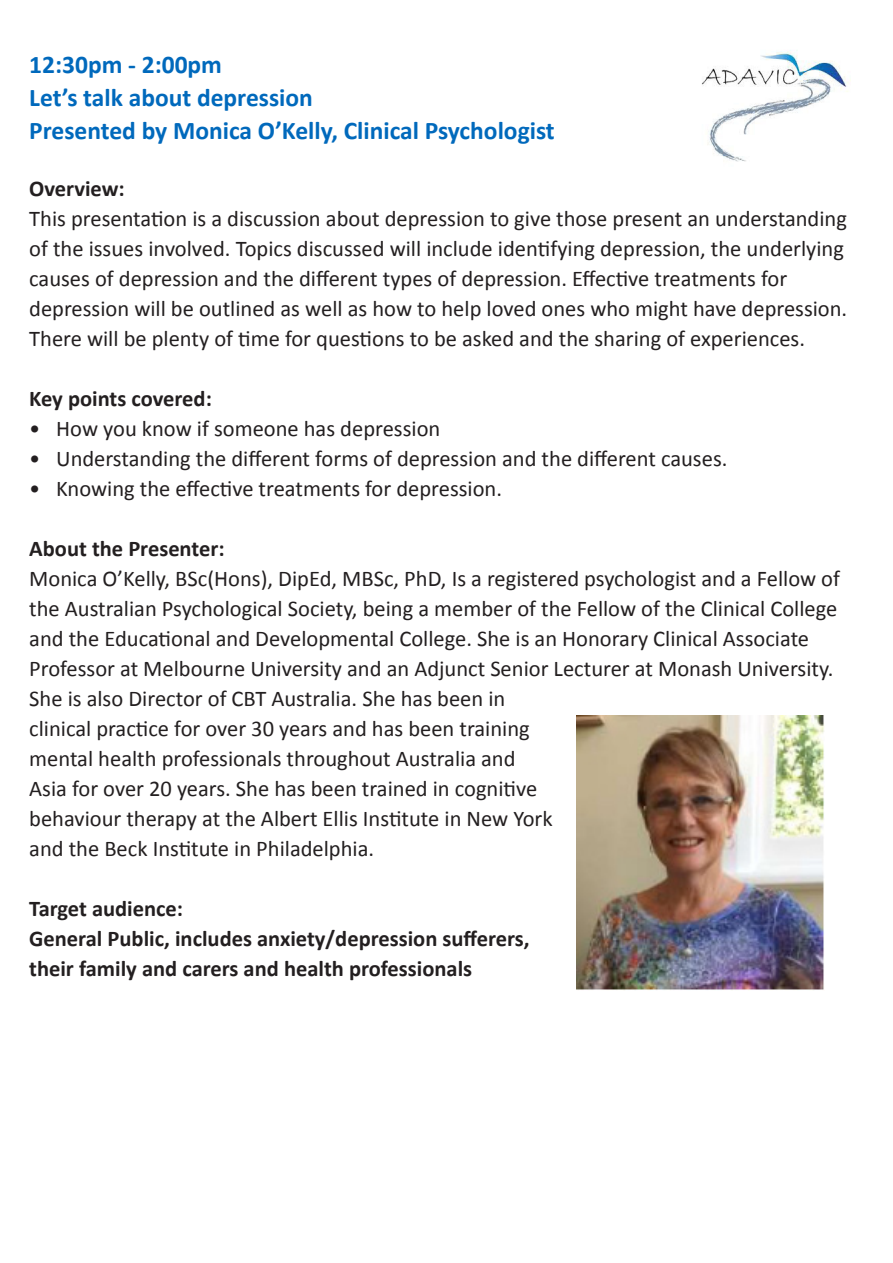
<style>
.page{position:relative;width:893px;height:1263px;background:#fff}
.page>*{position:absolute;margin:0;border:0;box-sizing:border-box;transform-origin:0 0}
.t1{font:700 25.5px "Calibri";color:#0069bc}
.t2{font:22.5px/30px "Calibri";color:#231f20}
.t3{font:700 22.5px "Calibri";color:#231f20}
</style>
<div class="page">
<img style="left:702px;top:50px;width:149px;height:112px">
<img style="left:576px;top:716px;width:248px;height:274px">
<p class="t1" style="left:29px;top:48px;width:194px">12:30pm - 2:00pm</p>
<p class="t1" style="left:29px;top:81px;width:285px">Let’s talk about depression</p>
<p class="t1" style="left:29px;top:114px;width:527px">Presented by Monica O’Kelly, Clinical Psychologist</p>
<p class="t3" style="left:29px;top:174px;width:97px">Overview:</p>
<p class="t2" style="left:29px;top:204px;width:819px">This presentation is a discussion about depression to give those present an understanding of the issues involved. Topics discussed will include identifying depression, the underlying causes of depression and the different types of depression. Effective treatments for depression will be outlined as well as how to help loved ones who might have depression.<br>There will be plenty of time for questions to be asked and the sharing of experiences.</p>
<p class="t3" style="left:29px;top:384px;width:184px">Key points covered:</p>
<p class="t2" style="left:29px;top:414px;width:413px">• How you know if someone has depression</p>
<p class="t2" style="left:29px;top:444px;width:700px">• Understanding the different forms of depression and the different causes.</p>
<p class="t2" style="left:29px;top:474px;width:474px">• Knowing the effective treatments for depression.</p>
<p class="t3" style="left:29px;top:534px;width:197px">About the Presenter:</p>
<p class="t2" style="left:29px;top:564px;width:812px">Monica O’Kelly, BSc(Hons), DipEd, MBSc, PhD, Is a registered psychologist and a Fellow of the Australian Psychological Society, being a member of the Fellow of the Clinical College and the Educational and Developmental College. She is an Honorary Clinical Associate Professor at Melbourne University and an Adjunct Senior Lecturer at Monash University.<br>She is also Director of CBT Australia. She has been in<br>clinical practice for over 30 years and has been training<br>mental health professionals throughout Australia and<br>Asia for over 20 years. She has been trained in cognitive<br>behaviour therapy at the Albert Ellis Institute in New York<br>and the Beck Institute in Philadelphia.</p>
<p class="t3" style="left:29px;top:894px;width:155px">Target audience:</p>
<p class="t3" style="left:29px;top:924px;width:502px">General Public, includes anxiety/depression sufferers,</p>
<p class="t3" style="left:29px;top:954px;width:444px">their family and carers and health professionals</p>
</div>
